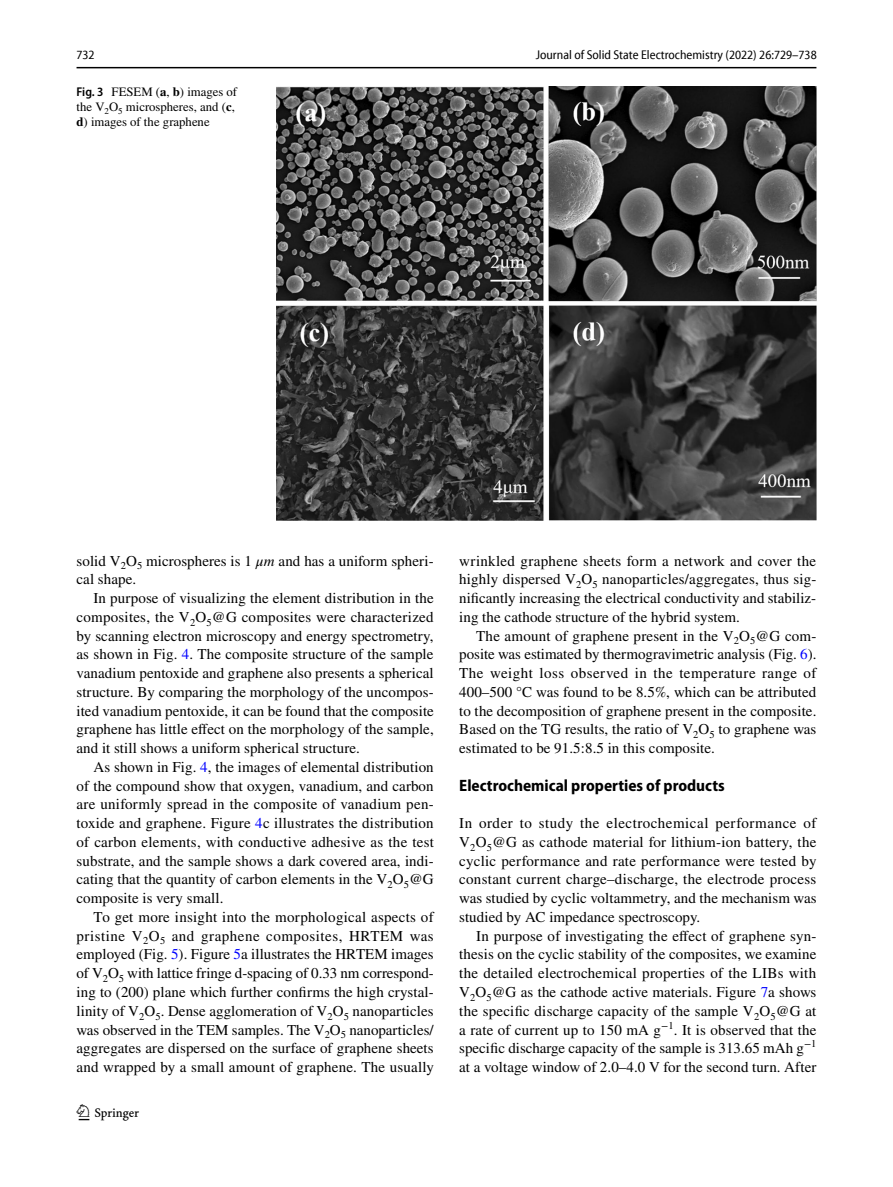
<style>
.page{position:relative;width:893px;height:1187px;background:#fff}
.page>*{position:absolute;margin:0;border:0;box-sizing:border-box;transform-origin:0 0}
.t1{font:22.5px "Springnew Regular 2";color:#000}
.t2{font:700 semi-condensed 16.5px "Myriad Pro";color:#000}
.t3{font:15px/18.8px "STIX";letter-spacing:.005em;color:#000;text-align:justify}
.t4{font:12.75px/15px "STIX";color:#000}
.t5{font:semi-condensed 12.75px "Myriad Pro Unic";color:#000}
.s1{font-family:"Myriad Pro";font-weight:600;font-stretch:semi-condensed}
.s2{font-weight:700}
.s3{font-style:italic}
.s4{color:#00f}
</style>
<div class="page">
<hr style="left:77px;top:67px;width:739px;height:1px;background:#000">
<img style="left:276px;top:87px;width:540px;height:433px">
<p class="t5" style="left:76px;top:50px;width:20px">732</p>
<p class="t5" style="left:536px;top:50px;width:282px">Journal of Solid State Electrochemistry (2022) 26:729–738</p>
<p class="t4" style="left:77px;top:85px;width:162px"><span class="s1">Fig. 3</span> FESEM (<span class="s2">a</span>, <span class="s2">b</span>) images of the V<sub>2</sub>O<sub>5</sub> microspheres, and (<span class="s2">c</span>, <span class="s2">d</span>) images of the graphene</p>
<p class="t3" style="left:77px;top:552px;width:359px">solid V<sub>2</sub>O<sub>5</sub> microspheres is 1 <span class="s3">μm</span> and has a uniform spheri&shy;cal shape.</p>
<p class="t3" style="left:77px;top:589px;width:359px;text-indent:17px">In purpose of visualizing the element distribution in the composites, the V<sub>2</sub>O<sub>5</sub>@G composites were characterized by scanning electron microscopy and energy spectrometry, as shown in Fig. <span class="s4">4</span>. The composite structure of the sample vanadium pentoxide and graphene also presents a spherical structure. By comparing the morphology of the uncompos&shy;ited vanadium pentoxide, it can be found that the composite graphene has little effect on the morphology of the sample, and it still shows a uniform spherical structure.</p>
<p class="t3" style="left:77px;top:758px;width:359px;text-indent:17px">As shown in Fig. <span class="s4">4</span>, the images of elemental distribution of the compound show that oxygen, vanadium, and carbon are uniformly spread in the composite of vanadium pen&shy;toxide and graphene. Figure <span class="s4">4</span>c illustrates the distribution of carbon elements, with conductive adhesive as the test substrate, and the sample shows a dark covered area, indi&shy;cating that the quantity of carbon elements in the V<sub>2</sub>O<sub>5</sub>@G composite is very small.</p>
<p class="t3" style="left:77px;top:908px;width:359px;text-indent:17px">To get more insight into the morphological aspects of pristine V<sub>2</sub>O<sub>5</sub> and graphene composites, HRTEM was employed (Fig. <span class="s4">5</span>). Figure <span class="s4">5</span>a illustrates the HRTEM images of V<sub>2</sub>O<sub>5</sub> with lattice fringe d-spacing of 0.33 nm correspond&shy;ing to (200) plane which further confirms the high crystal&shy;linity of V<sub>2</sub>O<sub>5</sub>. Dense agglomeration of V<sub>2</sub>O<sub>5</sub> nanoparticles was observed in the TEM samples. The V<sub>2</sub>O<sub>5</sub> nanoparticles/ aggregates are dispersed on the surface of graphene sheets and wrapped by a small amount of graphene. The usually</p>
<h1 class="t1" style="left:79px;top:1104px;width:62px">1 3</h1>
<p class="t3" style="left:459px;top:552px;width:359px">wrinkled graphene sheets form a network and cover the highly dispersed V<sub>2</sub>O<sub>5</sub> nanoparticles/aggregates, thus sig&shy;nificantly increasing the electrical conductivity and stabiliz&shy;ing the cathode structure of the hybrid system.</p>
<p class="t3" style="left:459px;top:627px;width:359px;text-indent:17px">The amount of graphene present in the V<sub>2</sub>O<sub>5</sub>@G com&shy;posite was estimated by thermogravimetric analysis (Fig. <span class="s4">6</span>).<br>The weight loss observed in the temperature range of 400–500 °C was found to be 8.5%, which can be attributed to the decomposition of graphene present in the composite.<br>Based on the TG results, the ratio of V<sub>2</sub>O<sub>5</sub> to graphene was estimated to be 91.5:8.5 in this composite.</p>
<p class="t2" style="left:459px;top:775px;width:267px">Electrochemical properties of products</p>
<p class="t3" style="left:459px;top:814px;width:359px">In order to study the electrochemical performance of V<sub>2</sub>O<sub>5</sub>@G as cathode material for lithium-ion battery, the cyclic performance and rate performance were tested by constant current charge–discharge, the electrode process was studied by cyclic voltammetry, and the mechanism was studied by AC impedance spectroscopy.</p>
<p class="t3" style="left:459px;top:927px;width:359px;text-indent:17px">In purpose of investigating the effect of graphene syn&shy;thesis on the cyclic stability of the composites, we examine the detailed electrochemical properties of the LIBs with V<sub>2</sub>O<sub>5</sub>@G as the cathode active materials. Figure <span class="s4">7</span>a shows the specific discharge capacity of the sample V<sub>2</sub>O<sub>5</sub>@G at a rate of current up to 150 mA g<sup>−1</sup>. It is observed that the specific discharge capacity of the sample is 313.65 mAh g<sup>−1 </sup>at a voltage window of 2.0–4.0 V for the second turn. After</p>
</div>
